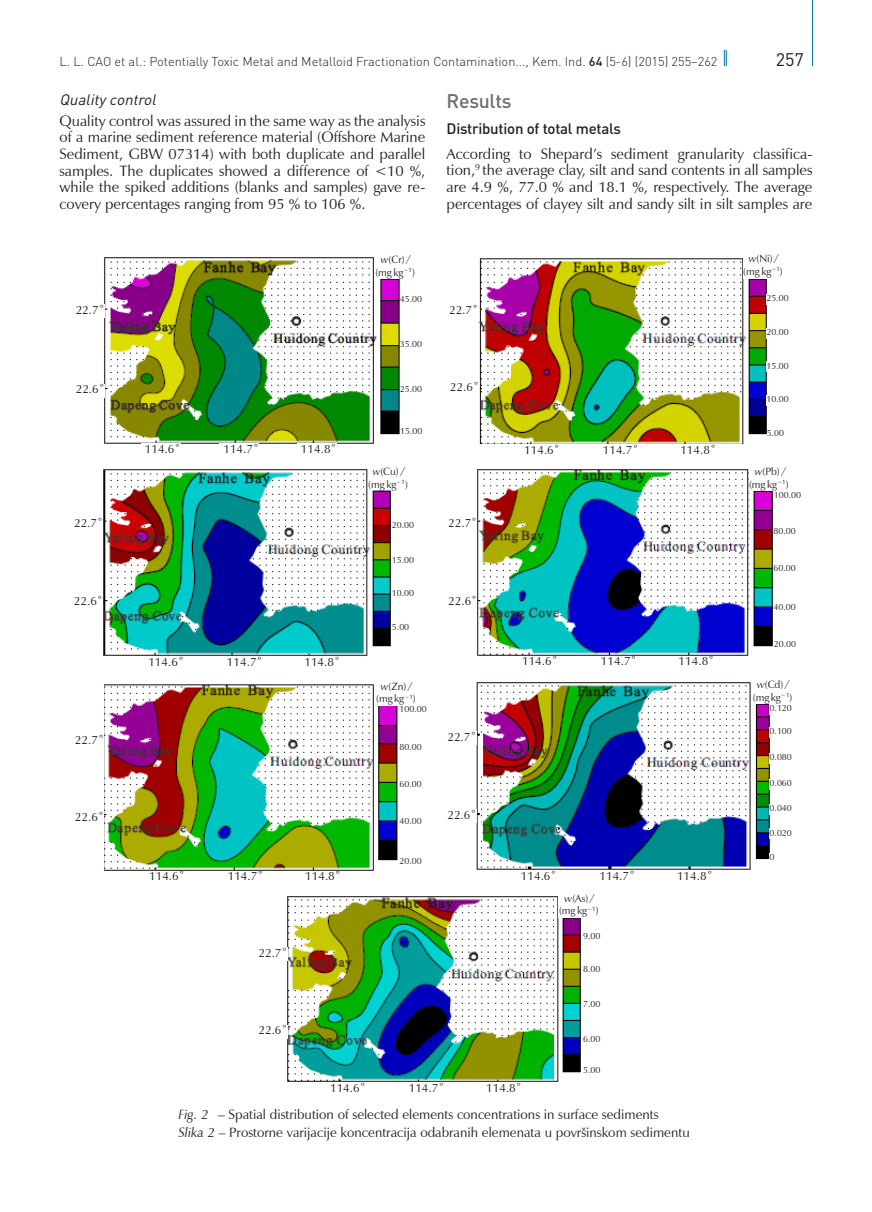
<style>
.page{position:relative;width:872px;height:1212px;background:#fff}
.page>*{position:absolute;margin:0;border:0;box-sizing:border-box;transform-origin:0 0}
._07_NASLOV_POGLAVLJA{font:500 19.5px "DIN Pro";letter-spacing:-.015em;color:#6c6d70}
.t1{font:18px "DIN Pro";color:#231f20}
._10_TEKST_RADA_-_ENG{font:15px/16.6px "Zapf Humanist Roman KUI";color:#231f20;text-align:justify}
._08_PODNASLOV_POGLAV{font:500 15px "DIN Pro";letter-spacing:-.015em;color:#231f20}
._10_TEKST_RADA_-_ENG-2{font:italic 15px "DIN Pro";color:#231f20}
._12_POTPIS_-_SLIKA{font:13.5px "Zapf Humanist Roman KUI";color:#231f20}
.t2{font:300 12.75px "DIN Pro";color:#231f20}
.t3{font:12px "Zapf Humanist Roman KUI";color:#231f20}
.t4{font:10.5px "Zapf Humanist Roman KUI";color:#231f20}
.t5{font:9px "Zapf Humanist Roman KUI";color:#231f20}
.s1{font-weight:500}
.s2{font-family:"Zapf Humanist Italic KUI"}
</style>
<div class="page">
<hr style="left:812px;top:0;width:1px;height:66px;background:#0076a3">
<svg style="left:724px;top:50px;width:3px;height:16px"></svg>
<img style="left:104px;top:682px;width:665px;height:188px">
<img style="left:103px;top:469px;width:288px;height:186px">
<img style="left:477px;top:469px;width:296px;height:186px">
<img style="left:288px;top:896px;width:292px;height:186px">
<img style="left:105px;top:257px;width:661px;height:187px">
<div style="left:375px;top:255px;width:40px;height:24px;background:#fff"></div>
<div style="left:742px;top:254px;width:41px;height:25px;background:#fff"></div>
<div style="left:438px;top:305px;width:40px;height:13px;background:#fff"></div>
<div style="left:400px;top:295px;width:32px;height:11px;background:#fff"></div>
<div style="left:400px;top:340px;width:32px;height:11px;background:#fff"></div>
<div style="left:400px;top:385px;width:32px;height:10px;background:#fff"></div>
<div style="left:400px;top:427px;width:33px;height:10px;background:#fff"></div>
<div style="left:439px;top:382px;width:40px;height:14px;background:#fff"></div>
<div style="left:368px;top:467px;width:40px;height:21px;background:#fff"></div>
<div style="left:749px;top:467px;width:57px;height:24px;background:#fff"></div>
<div style="left:437px;top:732px;width:39px;height:13px;background:#fff"></div>
<div style="left:399px;top:705px;width:33px;height:10px;background:#fff"></div>
<div style="left:399px;top:743px;width:33px;height:10px;background:#fff"></div>
<div style="left:399px;top:780px;width:33px;height:10px;background:#fff"></div>
<div style="left:399px;top:817px;width:33px;height:10px;background:#fff"></div>
<div style="left:399px;top:857px;width:33px;height:10px;background:#fff"></div>
<div style="left:437px;top:809px;width:39px;height:14px;background:#fff"></div>
<div style="left:750px;top:680px;width:44px;height:24px;background:#fff"></div>
<div style="left:376px;top:682px;width:40px;height:23px;background:#fff"></div>
<div style="left:558px;top:894px;width:41px;height:24px;background:#fff"></div>
<p class="t2" style="left:60px;top:53px;width:659px">L. L. CAO et al.: Potentially Toxic Metal and Metalloid Fractionation Contamination..., Kem. Ind. <span class="s1">64</span> (5-6) (2015) 255−262</p>
<p class="t1" style="left:775px;top:47px;width:30px">257</p>
<p class="_10_TEKST_RADA_-_ENG-2" style="left:60px;top:89px;width:102px">Qualitycontrol</p>
<p class="_10_TEKST_RADA_-_ENG" style="left:60px;top:113px;width:367px">Quality control was assured in the same way as the analysis of a marine sediment reference material (Offshore Marine Sediment, GBW 07314) with both duplicate and parallel samples. The duplicates showed a difference of &lt;10 %, while the spiked additions (blanks and samples) gave re&shy;covery percentages ranging from 95 % to 106 %.</p>
<p class="_07_NASLOV_POGLAVLJA" style="left:446px;top:88px;width:66px">Results</p>
<p class="_08_PODNASLOV_POGLAV" style="left:446px;top:118px;width:176px">Distribution of total metals</p>
<p class="_10_TEKST_RADA_-_ENG" style="left:446px;top:146px;width:367px">According to Shepard’s sediment granularity classifica&shy;tion,<sup>9</sup> the average clay, silt and sand contents in all samples are 4.9 %, 77.0 % and 18.1 %, respectively. The average percentages of clayey silt and sandy silt in silt samples are</p>
<p class="t3" style="left:76px;top:301px;width:31px">22.7˚</p>
<p class="t3" style="left:76px;top:380px;width:31px">22.6˚</p>
<p class="t4" style="left:381px;top:253px;width:30px"><span class="s2">w</span>(Cr) ⁄</p>
<p class="t4" style="left:375px;top:265px;width:41px">(mg kg<sup>−1</sup>)</p>
<p class="t5" style="left:400px;top:293px;width:24px">45.00</p>
<p class="t5" style="left:400px;top:338px;width:24px">35.00</p>
<p class="t5" style="left:400px;top:383px;width:24px">25.00</p>
<p class="t3" style="left:449px;top:301px;width:31px">22.7˚</p>
<p class="t3" style="left:450px;top:379px;width:31px">22.6˚</p>
<p class="t4" style="left:749px;top:252px;width:30px"><span class="s2">w</span>(Ni) ⁄</p>
<p class="t4" style="left:743px;top:264px;width:41px">(mg kg<sup>−1</sup>)</p>
<p class="t5" style="left:766px;top:292px;width:24px">25.00</p>
<p class="t5" style="left:766px;top:326px;width:24px">20.00</p>
<p class="t5" style="left:766px;top:359px;width:24px">15.00</p>
<p class="t5" style="left:766px;top:393px;width:24px">10.00</p>
<p class="t5" style="left:400px;top:424px;width:24px">15.00</p>
<p class="t5" style="left:766px;top:426px;width:19px">5.00</p>
<p class="t3" style="left:680px;top:441px;width:37px">114.8˚</p>
<p class="t3" style="left:145px;top:440px;width:37px">114.6˚</p>
<p class="t3" style="left:223px;top:440px;width:37px">114.7˚</p>
<p class="t3" style="left:301px;top:440px;width:37px">114.8˚</p>
<p class="t3" style="left:524px;top:441px;width:37px">114.6˚</p>
<p class="t3" style="left:603px;top:441px;width:37px">114.7˚</p>
<p class="t4" style="left:373px;top:465px;width:32px"><span class="s2">w</span>(Cu) ⁄</p>
<p class="t4" style="left:368px;top:477px;width:41px">(mg kg<sup>−1</sup>)</p>
<p class="t3" style="left:74px;top:515px;width:31px">22.7˚</p>
<p class="t3" style="left:448px;top:515px;width:31px">22.7˚</p>
<p class="t5" style="left:392px;top:518px;width:24px">20.00</p>
<p class="t5" style="left:392px;top:554px;width:24px">15.00</p>
<p class="t5" style="left:392px;top:587px;width:24px">10.00</p>
<p class="t5" style="left:392px;top:621px;width:19px">5.00</p>
<p class="t3" style="left:74px;top:593px;width:31px">22.6˚</p>
<p class="t3" style="left:448px;top:593px;width:31px">22.6˚</p>
<p class="t3" style="left:148px;top:654px;width:37px">114.6˚</p>
<p class="t3" style="left:227px;top:654px;width:37px">114.7˚</p>
<p class="t3" style="left:304px;top:654px;width:37px">114.8˚</p>
<p class="t3" style="left:522px;top:653px;width:37px">114.6˚</p>
<p class="t3" style="left:601px;top:653px;width:37px">114.7˚</p>
<p class="t3" style="left:678px;top:653px;width:37px">114.8˚</p>
<p class="t4" style="left:754px;top:464px;width:31px"><span class="s2">w</span>(Pb) ⁄</p>
<p class="t4" style="left:749px;top:477px;width:41px">(mg kg<sup>−1</sup>)</p>
<p class="t5" style="left:774px;top:489px;width:29px">100.00</p>
<p class="t5" style="left:773px;top:524px;width:24px">80.00</p>
<p class="t5" style="left:773px;top:562px;width:24px">60.00</p>
<p class="t5" style="left:773px;top:600px;width:24px">40.00</p>
<p class="t5" style="left:774px;top:638px;width:24px">20.00</p>
<p class="t4" style="left:757px;top:677px;width:32px"><span class="s2">w</span>(Cd) ⁄</p>
<p class="t4" style="left:752px;top:690px;width:41px">(mg kg<sup>−1</sup>)</p>
<p class="t4" style="left:381px;top:679px;width:32px"><span class="s2">w</span>(Zn) ⁄</p>
<p class="t4" style="left:376px;top:692px;width:41px">(mg kg<sup>−1</sup>)</p>
<p class="t5" style="left:399px;top:703px;width:29px">100.00</p>
<p class="t5" style="left:769px;top:702px;width:24px">0.120</p>
<p class="t5" style="left:769px;top:725px;width:24px">0.100</p>
<p class="t5" style="left:769px;top:751px;width:24px">0.080</p>
<p class="t5" style="left:769px;top:777px;width:24px">0.060</p>
<p class="t5" style="left:769px;top:802px;width:24px">0.040</p>
<p class="t5" style="left:769px;top:826px;width:24px">0.020</p>
<p class="t5" style="left:769px;top:851px;width:6px">0</p>
<p class="t3" style="left:75px;top:731px;width:31px">22.7˚</p>
<p class="t3" style="left:447px;top:728px;width:31px">22.7˚</p>
<p class="t5" style="left:399px;top:741px;width:24px">80.00</p>
<p class="t5" style="left:399px;top:777px;width:24px">60.00</p>
<p class="t5" style="left:399px;top:815px;width:24px">40.00</p>
<p class="t5" style="left:399px;top:854px;width:24px">20.00</p>
<p class="t3" style="left:75px;top:809px;width:31px">22.6˚</p>
<p class="t3" style="left:447px;top:806px;width:31px">22.6˚</p>
<p class="t3" style="left:149px;top:868px;width:37px">114.6˚</p>
<p class="t3" style="left:228px;top:868px;width:37px">114.7˚</p>
<p class="t3" style="left:305px;top:868px;width:37px">114.8˚</p>
<p class="t3" style="left:521px;top:867px;width:37px">114.6˚</p>
<p class="t3" style="left:599px;top:867px;width:37px">114.7˚</p>
<p class="t3" style="left:258px;top:944px;width:31px">22.7˚</p>
<p class="t3" style="left:258px;top:1022px;width:31px">22.6˚</p>
<p class="t3" style="left:330px;top:1080px;width:37px">114.6˚</p>
<p class="t3" style="left:409px;top:1080px;width:37px">114.7˚</p>
<p class="t3" style="left:486px;top:1080px;width:37px">114.8˚</p>
<p class="t4" style="left:564px;top:891px;width:30px"><span class="s2">w</span>(As) ⁄</p>
<p class="t4" style="left:559px;top:904px;width:41px">(mg kg<sup>−1</sup>)</p>
<p class="t5" style="left:583px;top:929px;width:19px">9.00</p>
<p class="t5" style="left:583px;top:963px;width:19px">8.00</p>
<p class="t5" style="left:583px;top:997px;width:19px">7.00</p>
<p class="t5" style="left:583px;top:1032px;width:19px">6.00</p>
<p class="t5" style="left:583px;top:1064px;width:19px">5.00</p>
<p class="t3" style="left:677px;top:867px;width:37px">114.8˚</p>
<p class="_12_POTPIS_-_SLIKA" style="left:179px;top:1106px;width:481px"><span class="s2">Fig. 2</span> – Spatial distribution of selected elements concentrations in surface sediments</p>
<p class="_12_POTPIS_-_SLIKA" style="left:179px;top:1123px;width:512px"><span class="s2">Slika 2</span> – Prostorne varijacije koncentracija odabranih elemenata u površinskom sedimentu</p>
</div>
